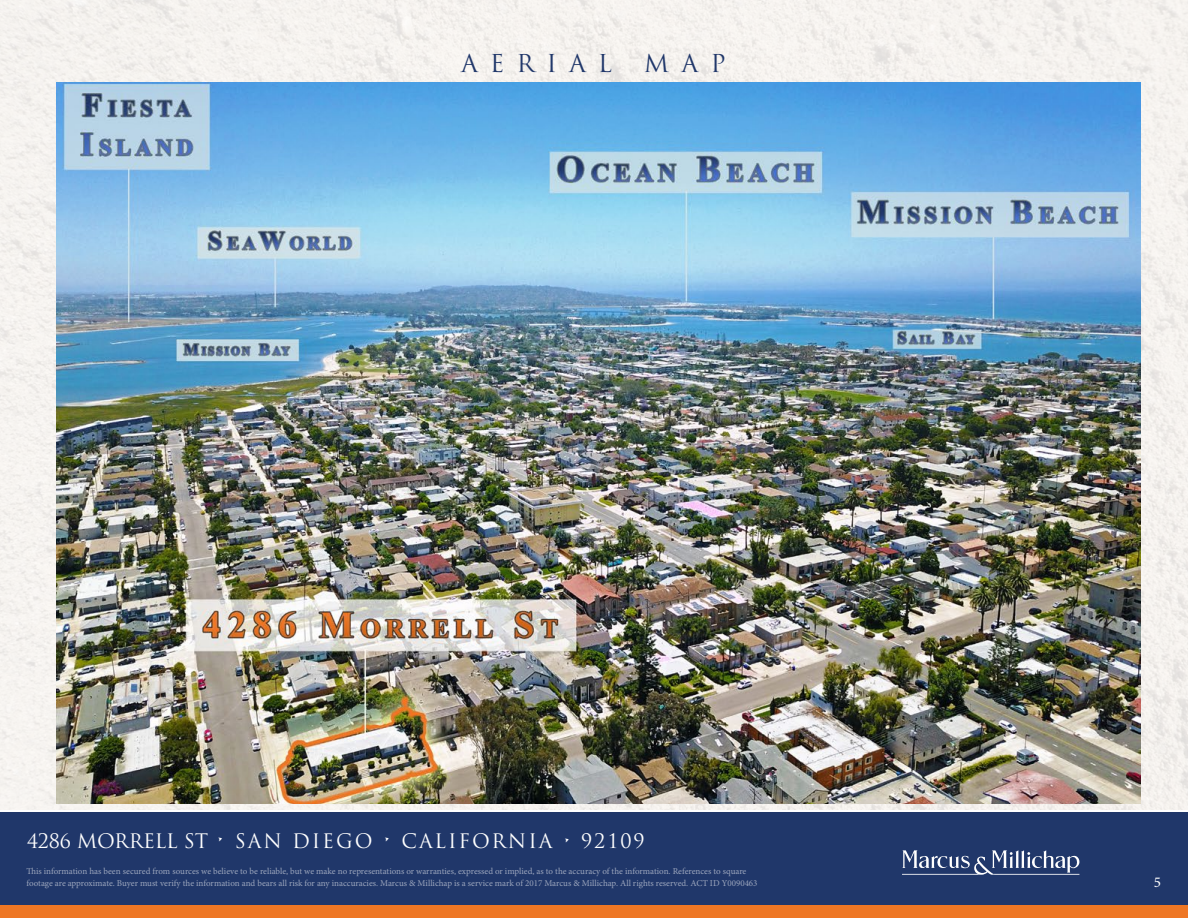
<style>
.page{position:relative;width:1188px;height:918px;background:#fff}
.page>*{position:absolute;margin:0;border:0;box-sizing:border-box;transform-origin:0 0}
.t1{font:24px "Trajan Pro";letter-spacing:.5em;color:#20376a}
.t2{font:19.5px "Trajan Pro";letter-spacing:.1em;color:#fff}
.t3{font:15px "Minion Pro";color:#fff}
.t4{font:9px/12px "Minion Pro";color:#9ba5bc}
</style>
<div class="page">
<div style="left:0;top:812px;width:1188px;height:106px;background:#20376a"></div>
<div style="left:0;top:905px;width:1188px;height:13px;background:#ee7725"></div>
<svg style="left:902px;top:850px;width:177px;height:25px"></svg>
<img style="left:0;top:0;width:1188px;height:810px">
<img style="left:56px;top:83px;width:1085px;height:721px">
<h1 class="t1" style="left:461px;top:48px;width:153px">AERIAL</h1>
<h1 class="t1" style="left:644px;top:48px;width:83px">MAP</h1>
<h2 class="t2" style="left:27px;top:829px;width:619px">4286 MORRELL ST • SAN DIEGO • CALIFORNIA • 92109</h2>
<p class="t4" style="left:26px;top:866px;width:733px">This information has been secured from sources we believe to be reliable, but we make no representations or warranties, expressed or implied, as to the accuracy of the information. References to square footage are approximate. Buyer must verify the information and bears all risk for any inaccuracies. Marcus &amp; Millichap is a service mark of 2017 Marcus &amp; Millichap. All rights reserved. ACT ID Y0090463</p>
<h3 class="t3" style="left:1154px;top:872px;width:9px">5</h3>
</div>
